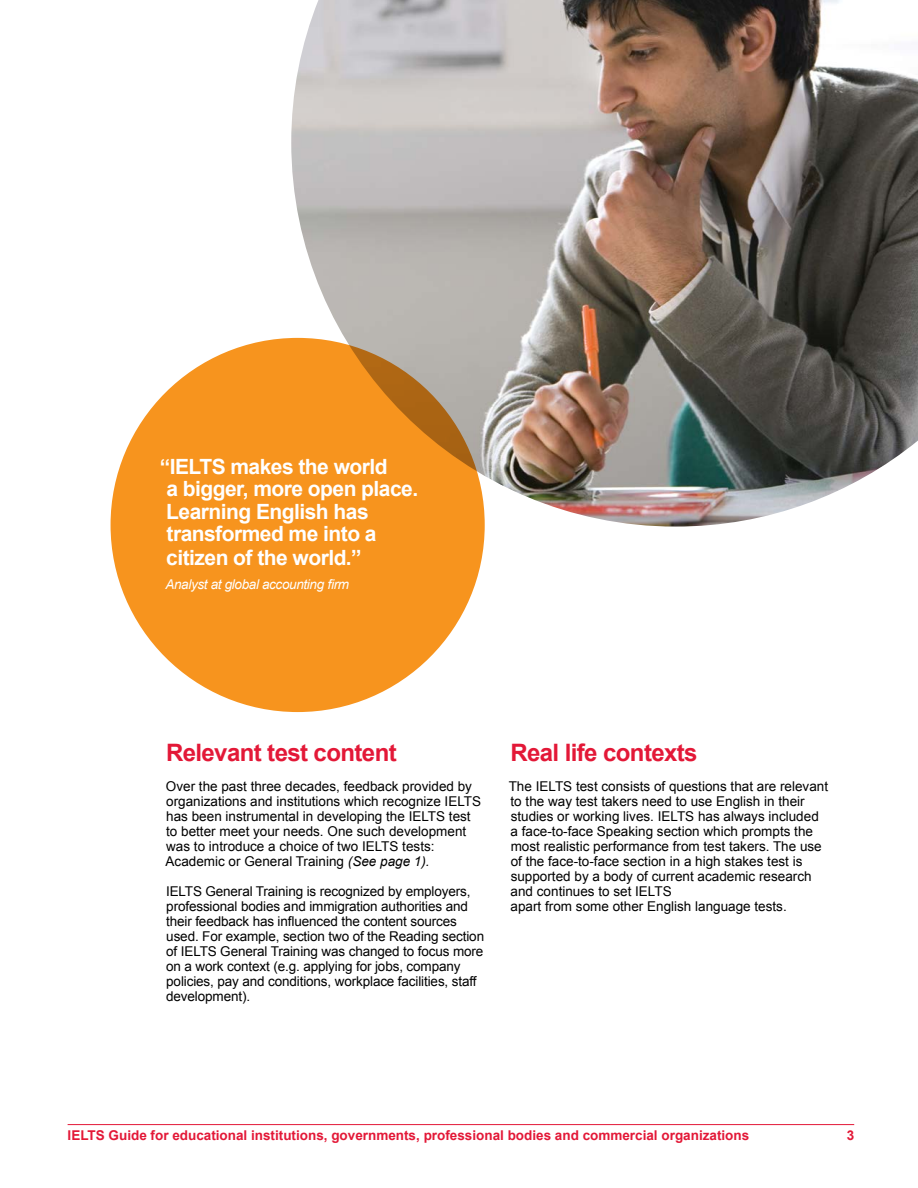
<style>
.page{position:relative;width:918px;height:1188px;background:#fff}
.page>*{position:absolute;margin:0;border:0;box-sizing:border-box;transform-origin:0 0}
.t1{font:700 24px "Arial";letter-spacing:-.025em;color:#e31837}
.t2{font:700 21px/22.8px "Arial";letter-spacing:-.025em;color:#fff}
.t3{font:13.5px/15px "Arial";color:#000}
.t4{font:700 13.5px "Arial";color:#e31837}
.t5{font:italic 13.5px "Arial";letter-spacing:-.025em;color:#fff}
.s1{font-style:italic}
</style>
<div class="page">
<img style="left:291px;top:0;width:627px;height:527px">
<div style="left:111px;top:338px;width:374px;height:374px;background:#f7941e;border-radius:50%"></div>
<hr style="left:68px;top:1124px;width:786px;height:1px;background:#e31837">
<h2 class="t2" style="left:166px;top:456px;width:253px;text-indent:-6px">“IELTS makes the world<br>a bigger, more open place.<br>Learning English has transformed me into a citizen of the world.”</h2>
<p class="t5" style="left:165px;top:575px;width:185px">Analyst at global accounting firm</p>
<h1 class="t1" style="left:166px;top:737px;width:232px">Relevant test content</h1>
<p class="t3" style="left:166px;top:779px;width:317px">Over the past three decades, feedback provided by organizations and institutions which recognize IELTS has been instrumental in developing the IELTS test to better meet your needs. One such development was to introduce a choice of two IELTS tests:<br>Academic or General Training <span class="s1">(See page 1).</span></p>
<p class="t3" style="left:166px;top:884px;width:320px">IELTS General Training is recognized by employers, professional bodies and immigration authorities and their feedback has influenced the content sources used. For example, section two of the Reading section of IELTS General Training was changed to focus more on a work context (e.g. applying for jobs, company policies, pay and conditions, workplace facilities, staff development).</p>
<h1 class="t1" style="left:510px;top:737px;width:189px">Real life contexts</h1>
<p class="t3" style="left:509px;top:779px;width:321px">The IELTS test consists of questions that are relevant to the way test takers need to use English in their studies or working lives. IELTS has always included<br>a face-to-face Speaking section which prompts the most realistic performance from test takers. The use of the face-to-face section in a high stakes test is supported by a body of current academic research and continues to set IELTS<br>apart from some other English language tests.</p>
<p class="t4" style="left:68px;top:1127px;width:683px">IELTS Guide for educational institutions, governments, professional bodies and commercial organizations</p>
<p class="t4" style="left:847px;top:1127px;width:9px">3</p>
</div>
